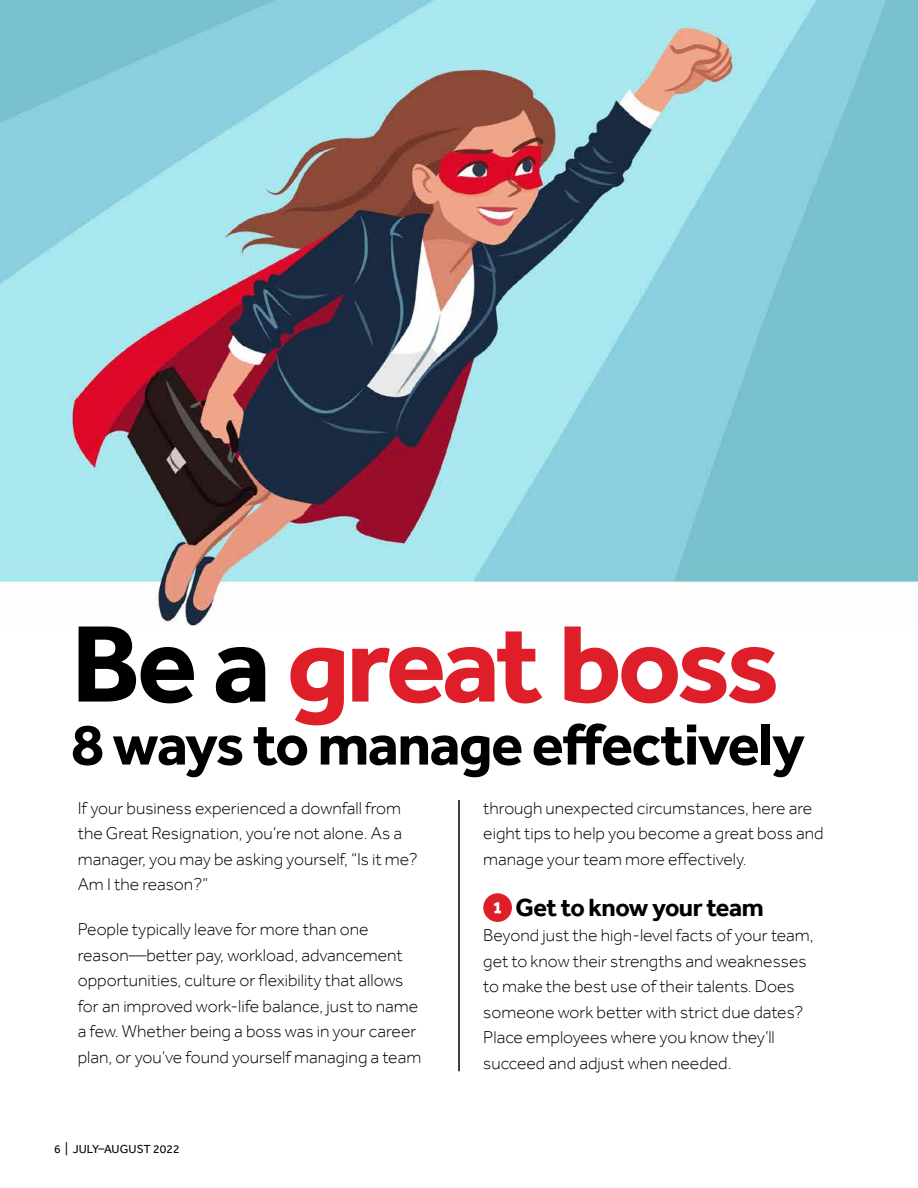
<style>
.page{position:relative;width:918px;height:1188px;background:#fff}
.page>*{position:absolute;margin:0;border:0;box-sizing:border-box;transform-origin:0 0}
.t1{font:700 112.5px "Effra";letter-spacing:-.04em;color:#de1f29}
.t2{font:700 60px "Effra";letter-spacing:-.025em;color:#000}
.t3{font:700 25.5px "Effra";letter-spacing:-.02em;color:#000}
.t4{font:300 17.7px/25.5px "Effra";color:#000}
.t5{font:12px "Effra";letter-spacing:.01em;color:#000}
.s1{color:#000}
.s2{font-size:13.2px}
</style>
<div class="page">
<img style="left:0;top:0;width:918px;height:625px">
<div style="left:483px;top:893px;width:29px;height:29px;background:#de1f29;border-radius:50%"></div>
<svg style="left:494px;top:902px;width:7px;height:11px"></svg>
<hr style="left:458px;top:800px;width:2px;height:271px;background:#000">
<h1 class="t1" style="left:71px;top:597px;width:710px"><span class="s1">Be a</span> great boss</h1>
<h2 class="t2" style="left:71px;top:709px;width:735px">8 ways to manage effectively</h2>
<p class="t4" style="left:78px;top:795px;width:341px">If your business experienced a downfall from the Great Resignation, you’re not alone. As a manager, you may be asking yourself, “Is it me?<br>Am I the reason?”</p>
<p class="t4" style="left:78px;top:917px;width:345px">People typically leave for more than one reason—better pay, workload, advancement opportunities, culture or flexibility that allows for an improved work-life balance, just to name a few. Whether being a boss was in your career plan, or you’ve found yourself managing a team</p>
<p class="t5" style="left:54px;top:1141px;width:127px">6 <span class="s2">|</span> JULY–AUGUST 2022</p>
<p class="t4" style="left:483px;top:795px;width:342px">through unexpected circumstances, here are eight tips to help you become a great boss and manage your team more effectively.</p>
<h3 class="t3" style="left:516px;top:892px;width:250px">Get to know your team</h3>
<p class="t4" style="left:483px;top:923px;width:332px">Beyond just the high-level facts of your team, get to know their strengths and weaknesses to make the best use of their talents. Does someone work better with strict due dates?<br>Place employees where you know they’ll succeed and adjust when needed.</p>
</div>
